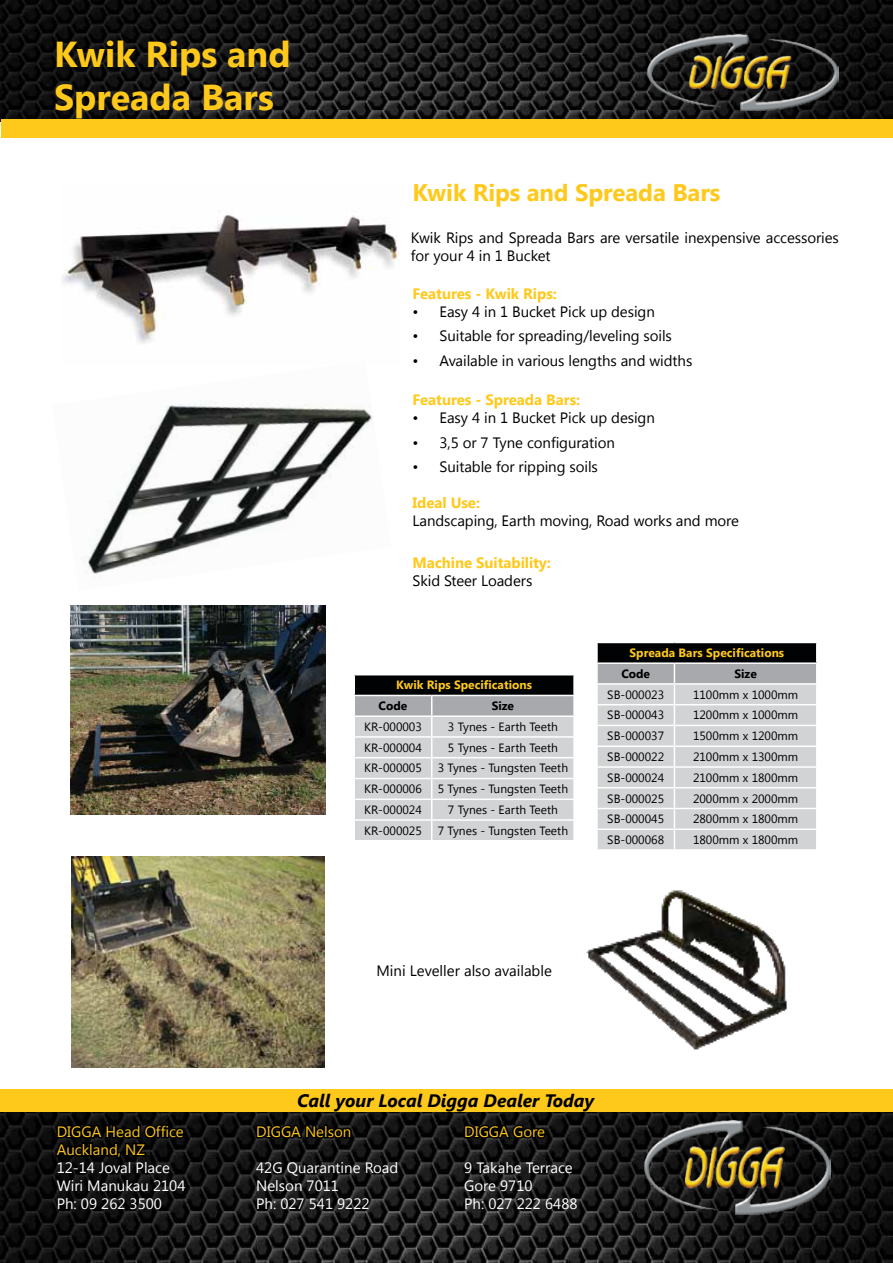
<style>
.page{position:relative;width:893px;height:1263px;background:#fff}
.page>*{position:absolute;margin:0;border:0;box-sizing:border-box;transform-origin:0 0}
.t1{font:700 36px/43.2px "Segoe UI";color:#ffc91b}
.t2{font:700 24px "Segoe UI";letter-spacing:-.005em;color:#ffc91b}
.t3{font:italic 700 18px "Segoe UI";color:#000}
.t4{font:15px/18px "Segoe UI";letter-spacing:-.005em;color:#000}
.t5{font:15px/18px "Segoe UI";color:#fff}
.t6{font:700 15px "Segoe UI";letter-spacing:-.005em;color:#ffc91b}
.t7{font:15px/18px "Segoe UI";color:#fcc51b}
.t8{font:12px "Segoe UI";color:#000}
.t9{font:700 12px "Segoe UI";color:#ffc91b}
.t10{font:700 12px "Segoe UI";color:#000}
</style>
<div class="page">
<img style="left:0;top:1108px;width:893px;height:155px">
<img style="left:0;top:0;width:893px;height:121px">
<img style="left:644px;top:1121px;width:187px;height:93px">
<svg style="left:53px;top:1112px;width:133px;height:48px"></svg>
<svg style="left:255px;top:1112px;width:98px;height:29px"></svg>
<svg style="left:463px;top:1112px;width:84px;height:38px"></svg>
<img style="left:647px;top:34px;width:192px;height:76px">
<div style="left:0;top:1089px;width:892px;height:23px;background:#ffc91b"></div>
<div style="left:1px;top:120px;width:891px;height:18px;background:#ffc91b"></div>
<div style="left:354px;top:675px;width:220px;height:20px;background:#010203"></div>
<hr style="left:353px;top:675px;width:2px;height:20px;background:#fff">
<hr style="left:573px;top:675px;width:2px;height:20px;background:#fff">
<svg style="left:354px;top:695px;width:220px;height:145px"></svg>
<svg style="left:597px;top:643px;width:220px;height:206px"></svg>
<img style="left:62px;top:211px;width:337px;height:132px">
<img style="left:82px;top:404px;width:290px;height:171px">
<img style="left:71px;top:856px;width:253px;height:211px">
<img style="left:70px;top:606px;width:255px;height:208px">
<img style="left:586px;top:890px;width:202px;height:160px">
<h1 class="t1" style="left:54px;top:31px;width:238px">Kwik Rips and<br>Spreada Bars</h1>
<h2 class="t2" style="left:412px;top:176px;width:310px">Kwik Rips and Spreada Bars</h2>
<p class="t4" style="left:411px;top:228px;width:430px">Kwik Rips and Spreada Bars are versatile inexpensive accessories for your 4 in 1 Bucket</p>
<p class="t6" style="left:412px;top:283px;width:146px">Features - Kwik Rips:</p>
<p class="t4" style="left:412px;top:302px;width:244px">• Easy 4 in 1 Bucket Pick up design</p>
<p class="t4" style="left:412px;top:326px;width:261px">• Suitable for spreading/leveling soils</p>
<p class="t4" style="left:412px;top:351px;width:281px">• Available in various lengths and widths</p>
<p class="t6" style="left:412px;top:389px;width:169px">Features - Spreada Bars:</p>
<p class="t4" style="left:412px;top:408px;width:244px">• Easy 4 in 1 Bucket Pick up design</p>
<p class="t4" style="left:412px;top:433px;width:204px">• 3,5 or 7 Tyne configuration</p>
<p class="t4" style="left:412px;top:457px;width:187px">• Suitable for ripping soils</p>
<p class="t6" style="left:412px;top:492px;width:69px">Ideal Use:</p>
<p class="t4" style="left:412px;top:511px;width:328px">Landscaping, Earth moving, Road works and more</p>
<p class="t6" style="left:412px;top:552px;width:140px">Machine Suitability:</p>
<p class="t4" style="left:412px;top:571px;width:121px">Skid Steer Loaders</p>
<p class="t9" style="left:396px;top:677px;width:137px">Kwik Rips Specifications</p>
<p class="t10" style="left:379px;top:697px;width:30px">Code</p>
<p class="t10" style="left:492px;top:697px;width:24px">Size</p>
<p class="t8" style="left:364px;top:718px;width:59px">KR-000003</p>
<p class="t8" style="left:448px;top:718px;width:112px">3 Tynes - Earth Teeth</p>
<p class="t8" style="left:364px;top:739px;width:59px">KR-000004</p>
<p class="t8" style="left:448px;top:739px;width:112px">5 Tynes - Earth Teeth</p>
<p class="t8" style="left:364px;top:760px;width:59px">KR-000005</p>
<p class="t8" style="left:438px;top:760px;width:132px">3 Tynes - Tungsten Teeth</p>
<p class="t8" style="left:364px;top:781px;width:59px">KR-000006</p>
<p class="t8" style="left:438px;top:781px;width:132px">5 Tynes - Tungsten Teeth</p>
<p class="t8" style="left:364px;top:801px;width:59px">KR-000024</p>
<p class="t8" style="left:448px;top:801px;width:112px">7 Tynes - Earth Teeth</p>
<p class="t8" style="left:364px;top:822px;width:59px">KR-000025</p>
<p class="t8" style="left:438px;top:822px;width:132px">7 Tynes - Tungsten Teeth</p>
<p class="t9" style="left:630px;top:644px;width:156px">Spreada Bars Specifications</p>
<p class="t10" style="left:621px;top:665px;width:30px">Code</p>
<p class="t10" style="left:734px;top:665px;width:24px">Size</p>
<p class="t8" style="left:607px;top:686px;width:58px">SB-000023</p>
<p class="t8" style="left:693px;top:686px;width:107px">1100mm x 1000mm</p>
<p class="t8" style="left:607px;top:707px;width:58px">SB-000043</p>
<p class="t8" style="left:693px;top:707px;width:107px">1200mm x 1000mm</p>
<p class="t8" style="left:607px;top:727px;width:58px">SB-000037</p>
<p class="t8" style="left:693px;top:727px;width:107px">1500mm x 1200mm</p>
<p class="t8" style="left:607px;top:748px;width:58px">SB-000022</p>
<p class="t8" style="left:693px;top:748px;width:107px">2100mm x 1300mm</p>
<p class="t8" style="left:607px;top:769px;width:58px">SB-000024</p>
<p class="t8" style="left:693px;top:769px;width:107px">2100mm x 1800mm</p>
<p class="t8" style="left:607px;top:790px;width:58px">SB-000025</p>
<p class="t8" style="left:693px;top:790px;width:107px">2000mm x 2000mm</p>
<p class="t8" style="left:607px;top:811px;width:58px">SB-000045</p>
<p class="t8" style="left:693px;top:811px;width:107px">2800mm x 1800mm</p>
<p class="t8" style="left:607px;top:831px;width:58px">SB-000068</p>
<p class="t8" style="left:693px;top:831px;width:107px">1800mm x 1800mm</p>
<p class="t4" style="left:376px;top:960px;width:177px">Mini Leveller also available</p>
<h3 class="t3" style="left:297px;top:1087px;width:299px">Call your Local Digga Dealer Today</h3>
<p class="t7" style="left:57px;top:1122px;width:129px">DIGGA Head Office<br>Auckland, NZ</p>
<p class="t5" style="left:57px;top:1158px;width:130px">12-14 Joval Place<br>Wiri Manukau 2104<br>Ph: 09 262 3500</p>
<p class="t7" style="left:256px;top:1122px;width:97px">DIGGA Nelson</p>
<p class="t5" style="left:256px;top:1158px;width:144px">42G Quarantine Road<br>Nelson 7011<br>Ph: 027 541 9222</p>
<p class="t7" style="left:464px;top:1122px;width:82px">DIGGA Gore</p>
<p class="t5" style="left:464px;top:1158px;width:115px">9 Takahe Terrace<br>Gore 9710<br>Ph: 027 222 6488</p>
</div>
